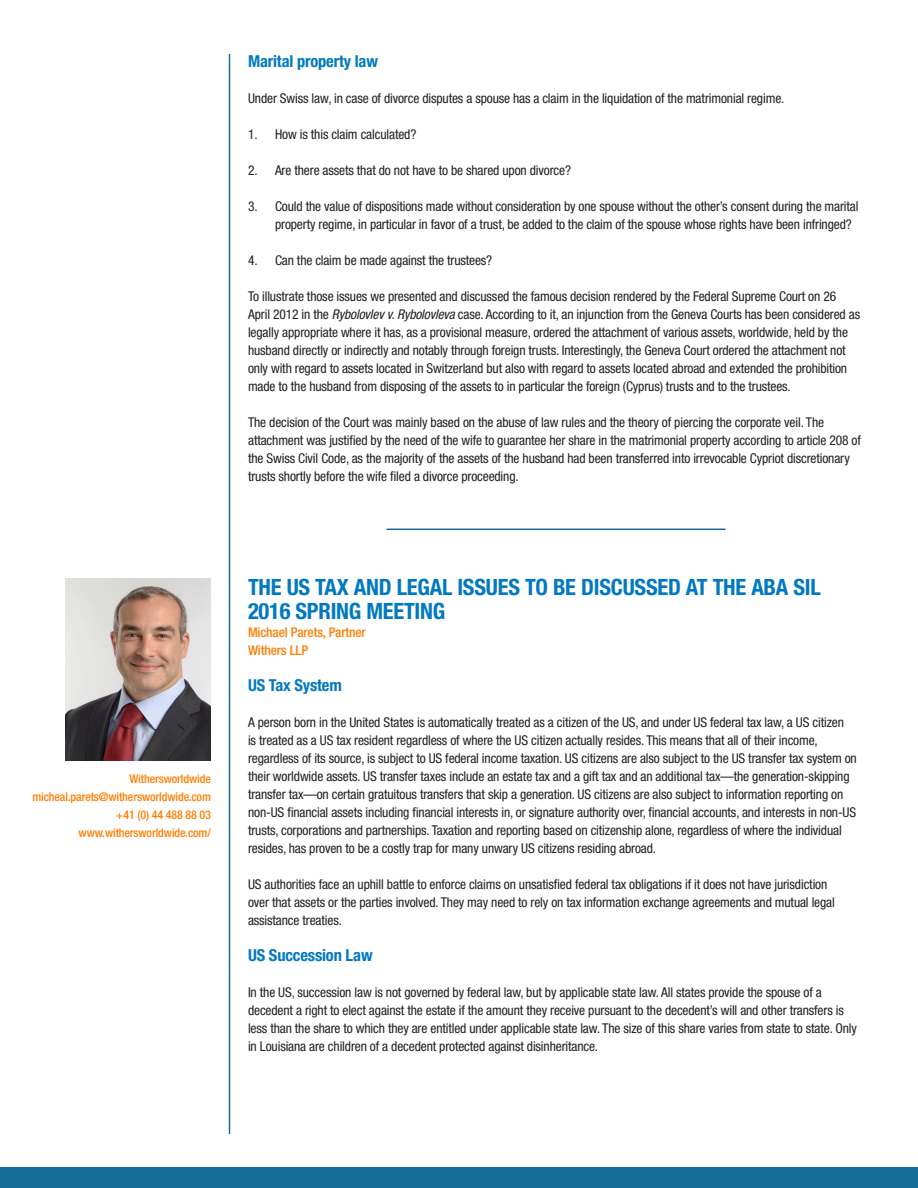
<style>
.page{position:relative;width:918px;height:1188px;background:#fff}
.page>*{position:absolute;margin:0;border:0;box-sizing:border-box;transform-origin:0 0}
.t1{font:700 condensed 22.5px/24px "Helvetica Neue";letter-spacing:-.01em;color:#0079c2}
.t2{font:700 condensed 16.5px "Helvetica Neue";letter-spacing:-.01em;color:#0079c2}
.t3{font:condensed 13.5px/18px "Helvetica Neue";letter-spacing:-.01em;color:#231f20}
.t4{font:500 condensed 13.5px/18px "Helvetica Neue";letter-spacing:-.01em;color:#ff7e00}
.t5{font:500 condensed 12px/18px "Helvetica Neue";letter-spacing:-.01em;color:#ff7e00;text-align:right}
.s1{font-style:italic}
</style>
<div class="page">
<div style="left:0;top:1167px;width:918px;height:21px;background:#156c97"></div>
<hr style="left:229px;top:54px;width:1px;height:1080px;background:#156c97">
<hr style="left:386px;top:529px;width:340px;height:1px;background:#156c97">
<img style="left:65px;top:579px;width:146px;height:181px">
<p class="t2" style="left:248px;top:51px;width:132px">Marital property law</p>
<p class="t3" style="left:248px;top:89px;width:538px">Under Swiss law, in case of divorce disputes a spouse has a claim in the liquidation of the matrimonial regime.</p>
<p class="t3" style="left:248px;top:125px;width:170px">1. How is this claim calculated?</p>
<p class="t3" style="left:248px;top:161px;width:324px">2. Are there assets that do not have to be shared upon divorce?</p>
<p class="t3" style="left:275px;top:197px;width:585px;text-indent:-27px">3. Could the value of dispositions made without consideration by one spouse without the other’s consent during the marital property regime, in particular in favor of a trust, be added to the claim of the spouse whose rights have been infringed?</p>
<p class="t3" style="left:248px;top:251px;width:246px">4. Can the claim be made against the trustees?</p>
<p class="t3" style="left:248px;top:287px;width:614px">To illustrate those issues we presented and discussed the famous decision rendered by the Federal Supreme Court on 26<br>April 2012 in the <span class="s1">Rybolovlev v. Rybolovleva</span> case. According to it, an injunction from the Geneva Courts has been considered as legally appropriate where it has, as a provisional measure, ordered the attachment of various assets, worldwide, held by the husband directly or indirectly and notably through foreign trusts. Interestingly, the Geneva Court ordered the attachment not only with regard to assets located in Switzerland but also with regard to assets located abroad and extended the prohibition made to the husband from disposing of the assets to in particular the foreign (Cyprus) trusts and to the trustees.</p>
<p class="t3" style="left:248px;top:413px;width:614px">The decision of the Court was mainly based on the abuse of law rules and the theory of piercing the corporate veil. The attachment was justified by the need of the wife to guarantee her share in the matrimonial property according to article 208 of the Swiss Civil Code, as the majority of the assets of the husband had been transferred into irrevocable Cypriot discretionary trusts shortly before the wife filed a divorce proceeding.</p>
<p class="t5" style="left:32px;top:770px;width:180px">Withersworldwide micheal.parets@withersworldwide.com +41 (0) 44 488 88 03 www.withersworldwide.com/</p>
<h1 class="t1" style="left:248px;top:575px;width:574px">THE US TAX AND LEGAL ISSUES TO BE DISCUSSED AT THE ABA SIL<br>2016 SPRING MEETING</h1>
<p class="t4" style="left:248px;top:623px;width:119px">Michael Parets, Partner<br>Withers LLP</p>
<p class="t2" style="left:248px;top:675px;width:95px">US Tax System</p>
<p class="t3" style="left:248px;top:713px;width:610px">A person born in the United States is automatically treated as a citizen of the US, and under US federal tax law, a US citizen<br>is treated as a US tax resident regardless of where the US citizen actually resides. This means that all of their income, regardless of its source, is subject to US federal income taxation. US citizens are also subject to the US transfer tax system on their worldwide assets. US transfer taxes include an estate tax and a gift tax and an additional tax—the generation-skipping transfer tax—on certain gratuitous transfers that skip a generation. US citizens are also subject to information reporting on non-US financial assets including financial interests in, or signature authority over, financial accounts, and interests in non-US trusts, corporations and partnerships. Taxation and reporting based on citizenship alone, regardless of where the individual resides, has proven to be a costly trap for many unwary US citizens residing abroad.</p>
<p class="t3" style="left:248px;top:875px;width:588px">US authorities face an uphill battle to enforce claims on unsatisfied federal tax obligations if it does not have jurisdiction over that assets or the parties involved. They may need to rely on tax information exchange agreements and mutual legal assistance treaties.</p>
<p class="t2" style="left:248px;top:945px;width:126px">US Succession Law</p>
<p class="t3" style="left:248px;top:983px;width:610px">In the US, succession law is not governed by federal law, but by applicable state law. All states provide the spouse of a decedent a right to elect against the estate if the amount they receive pursuant to the decedent’s will and other transfers is less than the share to which they are entitled under applicable state law. The size of this share varies from state to state. Only in Louisiana are children of a decedent protected against disinheritance.</p>
</div>
